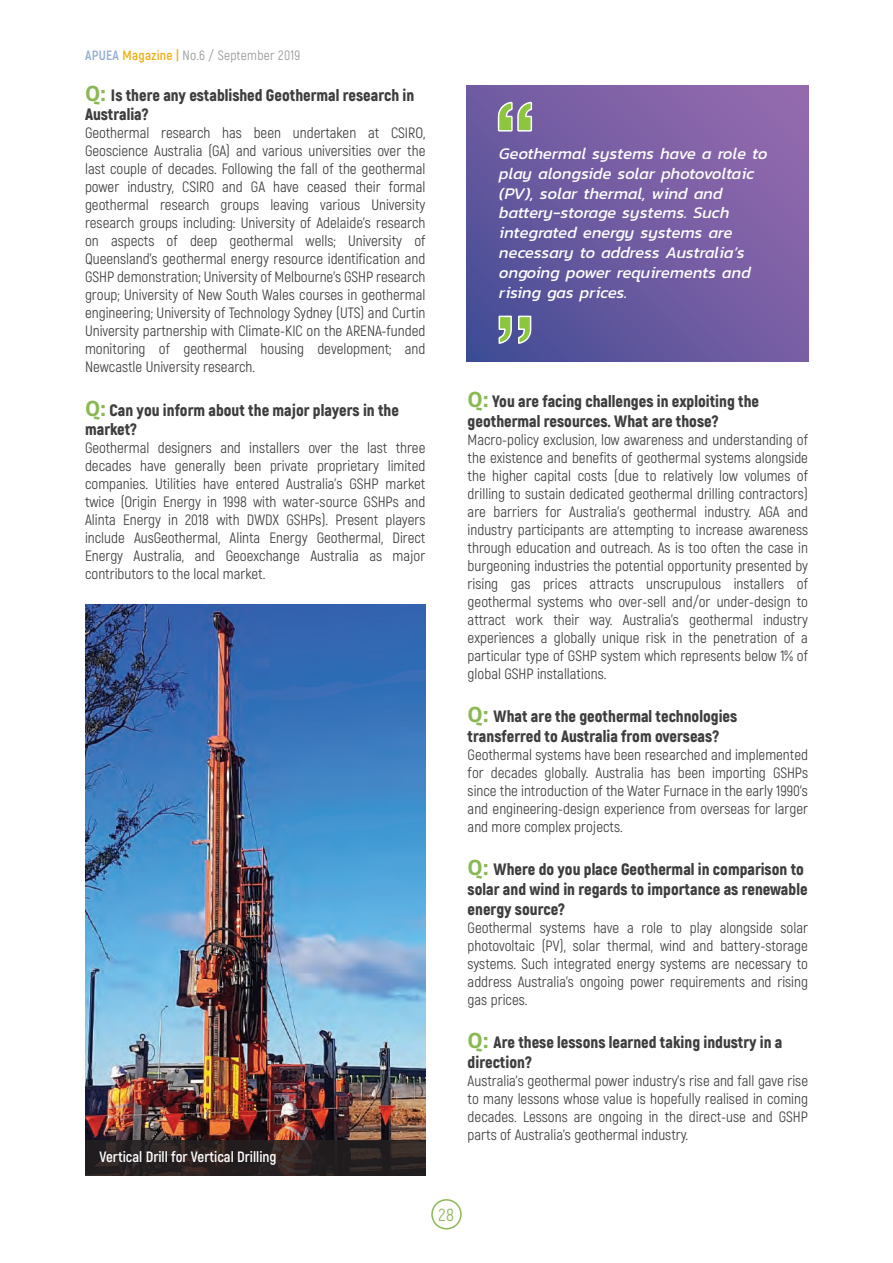
<style>
.page{position:relative;width:893px;height:1263px;background:#fff}
.page>*{position:absolute;margin:0;border:0;box-sizing:border-box;transform-origin:0 0}
.t1{font:17.55px "Akrobat";color:#8ab853}
.t2{font:900 16.5px/19.8px "Akrobat";color:#3e3e3f}
.t3{font:italic 16.5px/19.8px "Kanit";color:#fff}
.t4{font:15px/18px "Akrobat";color:#3e3e3f;text-align:justify}
.t5{font:700 15px "Akrobat";color:#fff}
.t6{font:13.5px "Akrobat";letter-spacing:.02em;color:#939598}
.s1{font-weight:700;color:#92add4}
.s2{font-weight:700;color:#f0af13}
.s3{font-family:"Aller";font-weight:700;font-size:21px;color:#8ab853}
</style>
<div class="page">
<div style="left:431px;top:1199px;width:31px;height:30px;border:2px solid #8ab853;border-radius:50%"></div>
<svg style="left:467px;top:85px;width:342px;height:276px;background:#715ca2"></svg>
<svg style="left:498px;top:102px;width:34px;height:30px"></svg>
<svg style="left:498px;top:315px;width:34px;height:30px"></svg>
<img style="left:85px;top:604px;width:340px;height:536px">
<svg style="left:85px;top:1140px;width:340px;height:36px;background:#2a2222"></svg>
<p class="t6" style="left:85px;top:47px;width:217px"><span class="s1">APUEA</span> <span class="s2">Magazine |</span> No.6 / September 2019</p>
<p class="t2" style="left:85px;top:85px;width:331px"><span class="s3">Q:</span> Is there any established Geothermal research in<br>Australia?</p>
<p class="t4" style="left:85px;top:124px;width:342px">Geothermal research has been undertaken at CSIRO, Geoscience Australia (GA) and various universities over the last couple of decades. Following the fall of the geothermal power industry, CSIRO and GA have ceased their formal geothermal research groups leaving various University research groups including: University of Adelaide’s research on aspects of deep geothermal wells; University of Queensland’s geothermal energy resource identification and GSHP demonstration; University of Melbourne’s GSHP research group; University of New South Wales courses in geothermal engineering; University of Technology Sydney (UTS) and Curtin University partnership with Climate-KIC on the ARENA-funded monitoring of geothermal housing development; and Newcastle University research.</p>
<p class="t2" style="left:85px;top:400px;width:315px"><span class="s3">Q:</span> Can you inform about the major players in the market?</p>
<p class="t4" style="left:85px;top:439px;width:342px">Geothermal designers and installers over the last three decades have generally been private proprietary limited companies. Utilities have entered Australia’s GSHP market twice (Origin Energy in 1998 with water-source GSHPs and Alinta Energy in 2018 with DWDX GSHPs). Present players include AusGeothermal, Alinta Energy Geothermal, Direct Energy Australia, and Geoexchange Australia as major contributors to the local market.</p>
<p class="t5" style="left:100px;top:1147px;width:179px">Vertical Drill for Vertical Drilling</p>
<p class="t3" style="left:499px;top:143px;width:270px">Geothermal systems have a role to play alongside solar photovoltaic (PV), solar thermal, wind and battery-storage systems. Such integrated energy systems are necessary to address Australia’s ongoing power requirements and rising gas prices.</p>
<p class="t2" style="left:468px;top:391px;width:293px"><span class="s3">Q:</span> You are facing challenges in exploiting the geothermal resources. What are those?</p>
<p class="t4" style="left:468px;top:430px;width:342px">Macro-policy exclusion, low awareness and understanding of the existence and benefits of geothermal systems alongside the higher capital costs (due to relatively low volumes of drilling to sustain dedicated geothermal drilling contractors) are barriers for Australia’s geothermal industry. AGA and industry participants are attempting to increase awareness through education and outreach. As is too often the case in burgeoning industries the potential opportunity presented by rising gas prices attracts unscrupulous installers of geothermal systems who over-sell and/or under-design to attract work their way. Australia’s geothermal industry experiences a globally unique risk in the penetration of a particular type of GSHP system which represents below 1% of global GSHP installations.</p>
<p class="t2" style="left:468px;top:706px;width:271px"><span class="s3">Q:</span> What are the geothermal technologies transferred to Australia from overseas?</p>
<p class="t4" style="left:468px;top:745px;width:342px">Geothermal systems have been researched and implemented for decades globally. Australia has been importing GSHPs since the introduction of the Water Furnace in the early 1990’s and engineering-design experience from overseas for larger and more complex projects.</p>
<p class="t2" style="left:468px;top:859px;width:341px"><span class="s3">Q:</span> Where do you place Geothermal in comparison to solar and wind in regards to importance as renewable energy source?</p>
<p class="t4" style="left:468px;top:918px;width:342px">Geothermal systems have a role to play alongside solar photovoltaic (PV), solar thermal, wind and battery-storage systems. Such integrated energy systems are necessary to address Australia’s ongoing power requirements and rising gas prices.</p>
<p class="t2" style="left:468px;top:1032px;width:316px"><span class="s3">Q:</span> Are these lessons learned taking industry in a direction?</p>
<p class="t4" style="left:468px;top:1071px;width:342px">Australia’s geothermal power industry’s rise and fall gave rise to many lessons whose value is hopefully realised in coming decades. Lessons are ongoing in the direct-use and GSHP parts of Australia’s geothermal industry.</p>
<p class="t1" style="left:439px;top:1204px;width:17px">28</p>
</div>
